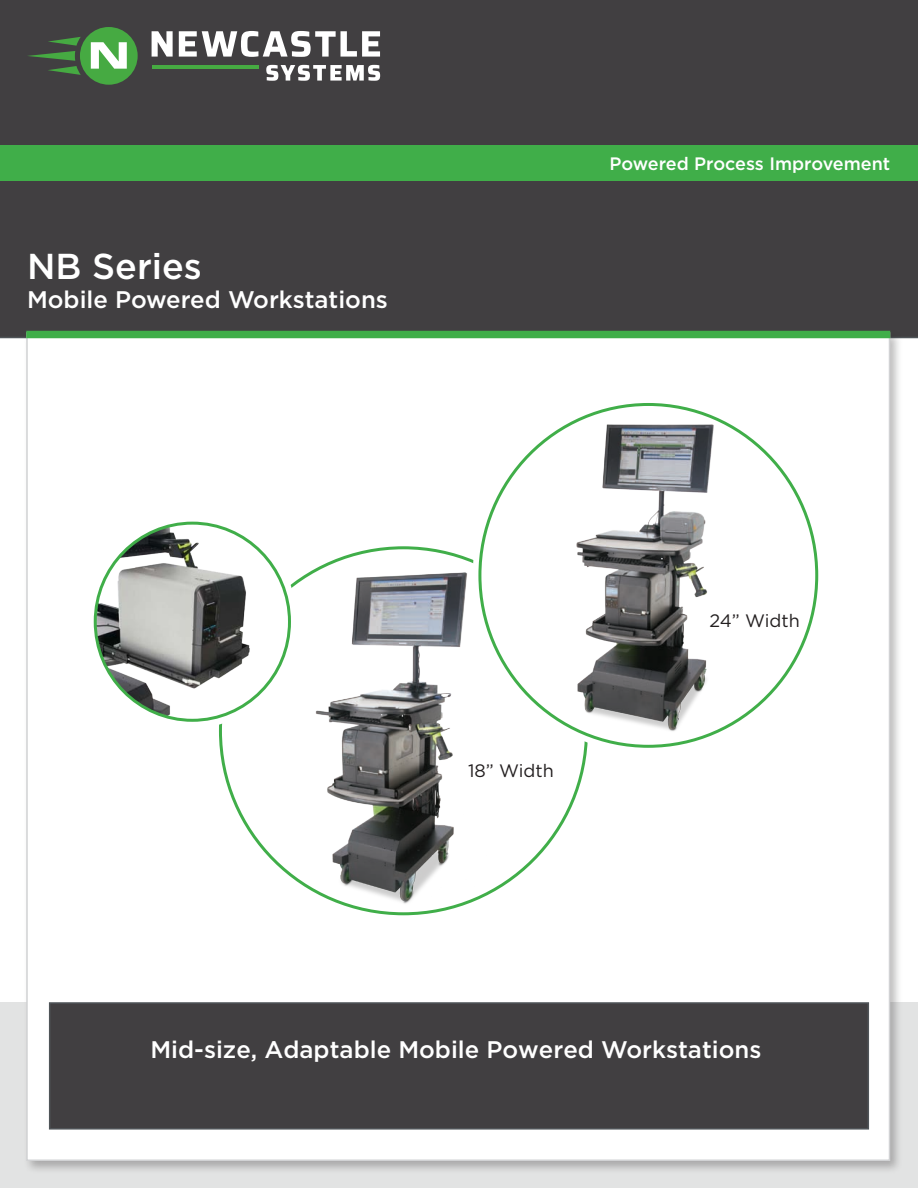
<style>
.page{position:relative;width:918px;height:1188px;background:#fff}
.page>*{position:absolute;margin:0;border:0;box-sizing:border-box;transform-origin:0 0}
.t1{font:500 36px "Gotham";color:#fff}
.t2{font:500 24px "Gotham";color:#fff}
.t3{font:500 18px "Gotham";color:#fff}
.t4{font:18px "Gotham";color:#231f20}
</style>
<div class="page">
<div style="left:0;top:0;width:918px;height:338px;background:#413f41"></div>
<div style="left:0;top:146px;width:918px;height:35px;background:#40ae49"></div>
<div style="left:0;top:1002px;width:918px;height:186px;background:#e2e3e3"></div>
<svg style="left:152px;top:31px;width:21px;height:26px"></svg>
<svg style="left:179px;top:31px;width:201px;height:26px"></svg>
<svg style="left:266px;top:65px;width:114px;height:16px"></svg>
<hr style="left:152px;top:65px;width:106px;height:4px;background:#46aa42">
<svg style="left:27px;top:27px;width:111px;height:58px;background:#567b54"></svg>
<div style="left:23px;top:329px;width:880px;height:845px;background:#231f20;opacity:.3"></div>
<div style="left:26px;top:332px;width:864px;height:829px;background:#fff;border:2px solid #d1d2d4"></div>
<div style="left:26px;top:331px;width:864px;height:7px;background:#40ae49"></div>
<img style="left:266px;top:552px;width:254px;height:362px">
<div style="left:480px;top:404px;width:337px;height:342px;background:#fff;border-radius:50%"></div>
<img style="left:514px;top:404px;width:251px;height:342px">
<div style="left:88px;top:515px;width:209px;height:213px;border:6px solid #fff;border-radius:50%"></div>
<img style="left:95px;top:523px;width:194px;height:197px">
<div style="left:49px;top:1002px;width:820px;height:128px;background:#413f41;border:2px solid #4f5458"></div>
<p class="t1" style="left:27px;top:243px;width:176px">NB Series</p>
<p class="t2" style="left:27px;top:284px;width:362px">Mobile Powered Workstations</p>
<p class="t3" style="left:610px;top:152px;width:282px">Powered Process Improvement</p>
<p class="t4" style="left:468px;top:759px;width:87px">18” Width</p>
<p class="t4" style="left:710px;top:609px;width:92px">24” Width</p>
<p class="t2" style="left:150px;top:1034px;width:612px">Mid-size, Adaptable Mobile Powered Workstations</p>
</div>
